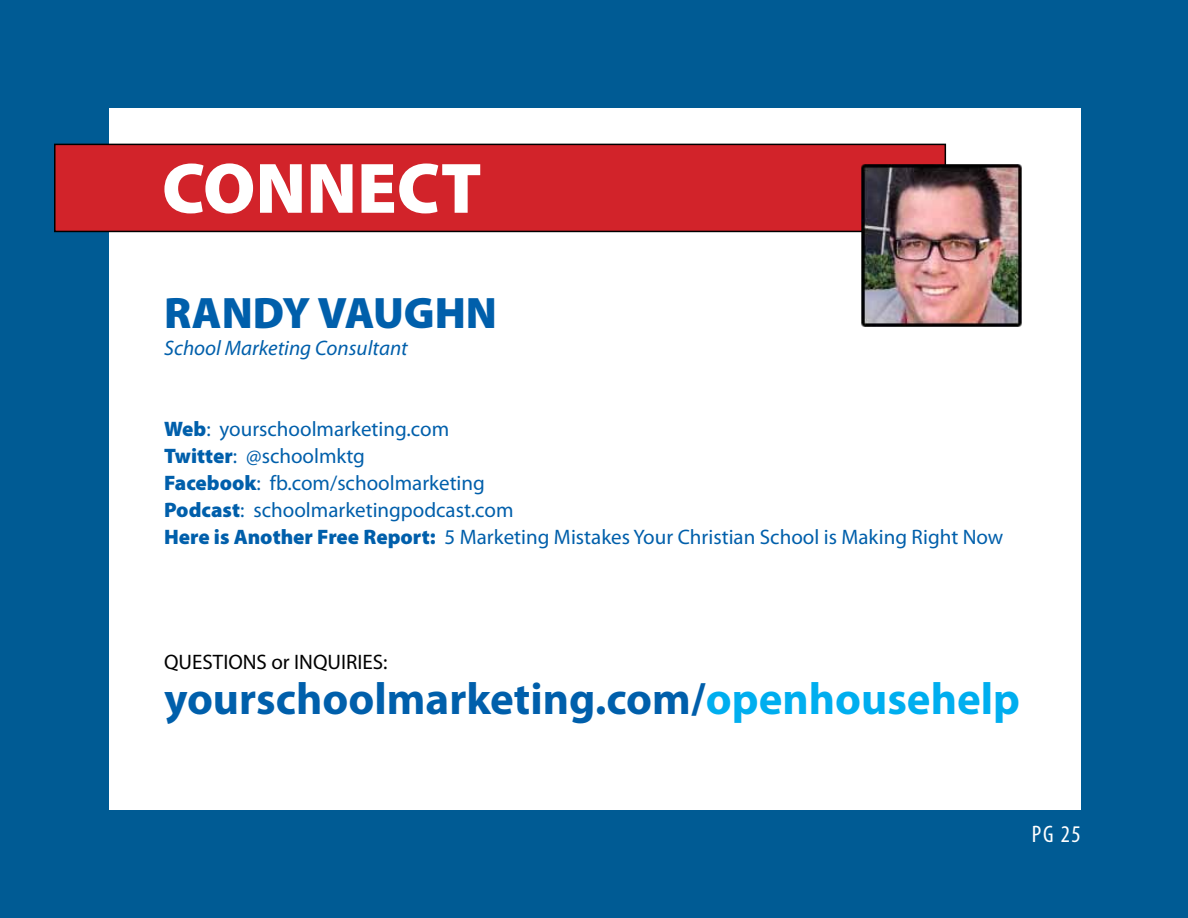
<style>
.page{position:relative;width:1188px;height:918px;background:#005b94}
.page>*{position:absolute;margin:0;border:0;box-sizing:border-box;transform-origin:0 0}
.t1{font:900 72px "Myriad Pro";color:#fff}
.t2{font:700 45px "Myriad Pro";color:#005fab}
.t3{font:900 44.25px "Myriad Pro";color:#005fab}
.t4{font:condensed 24px "Myriad Pro";color:#fff}
.t5{font:21px/27px "Myriad Pro";color:#005fab}
.t6{font:italic 21px "Myriad Pro";color:#005fab}
.t7{font:21px "Myriad Pro";color:#000}
.s1{font-weight:900}
.s2{color:#00aeef}
</style>
<div class="page">
<div style="left:109px;top:108px;width:972px;height:702px;background:#fff"></div>
<div style="left:55px;top:144px;width:890px;height:87px;background:#d2232a"></div>
<div style="left:54px;top:144px;width:892px;height:88px;border:2px solid #000"></div>
<img style="left:860px;top:163px;width:162px;height:164px">
<h1 class="t1" style="left:162px;top:148px;width:321px">CONNECT</h1>
<h3 class="t3" style="left:164px;top:288px;width:335px">RANDY VAUGHN</h3>
<p class="t6" style="left:164px;top:335px;width:245px">School Marketing Consultant</p>
<p class="t5" style="left:164px;top:415px;width:841px"><span class="s1">Web</span>: yourschoolmarketing.com<br><span class="s1">Twitter</span>: @schoolmktg<br><span class="s1">Facebook</span>: fb.com/schoolmarketing<br><span class="s1">Podcast</span>: schoolmarketingpodcast.com<br><span class="s1">Here is Another Free Report:</span> 5 Marketing Mistakes Your Christian School is Making Right Now</p>
<p class="t7" style="left:164px;top:649px;width:225px">QUESTIONS or INQUIRIES:</p>
<h2 class="t2" style="left:164px;top:670px;width:857px">yourschoolmarketing.com/<span class="s2">openhousehelp</span></h2>
<p class="t4" style="left:1032px;top:819px;width:51px">PG 25</p>
</div>
